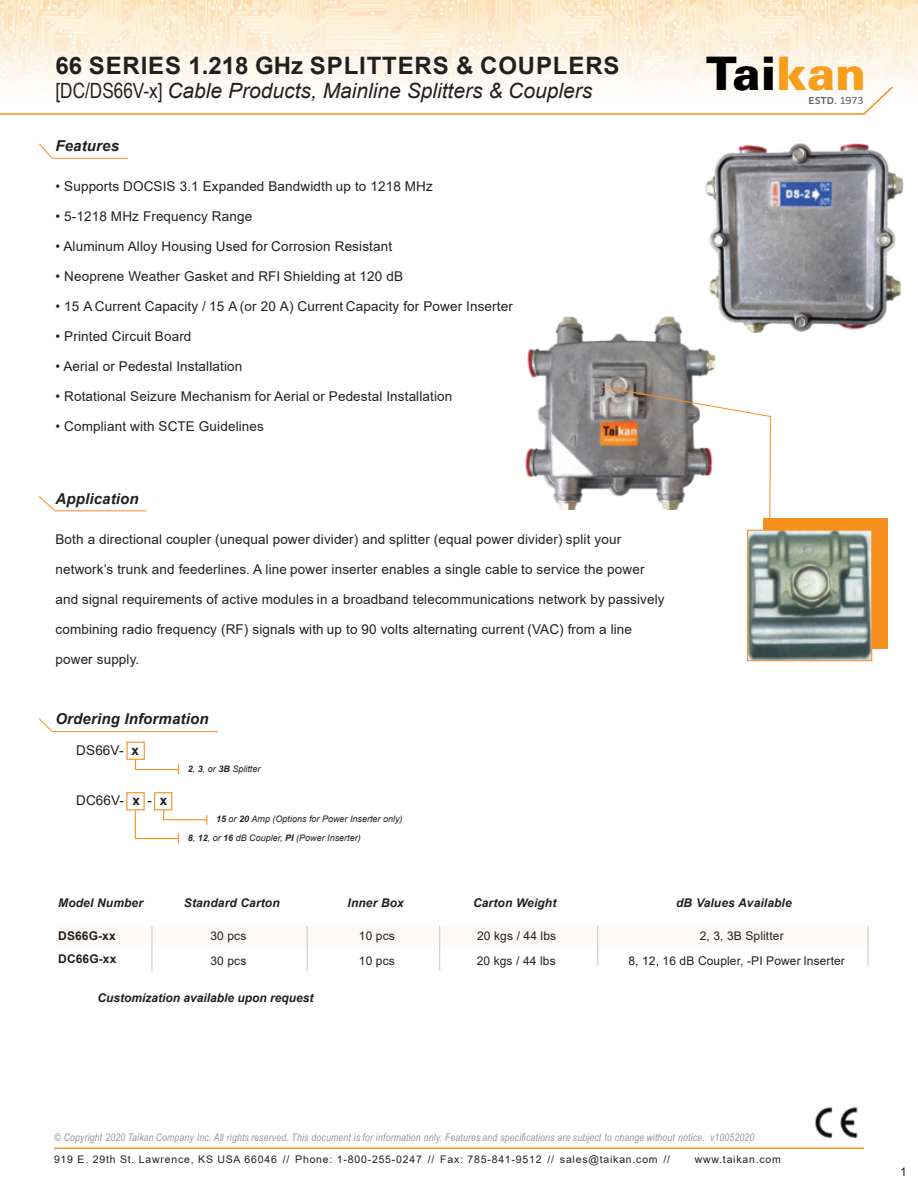
<style>
.page{position:relative;width:918px;height:1188px;background:#fff}
.page>*{position:absolute;margin:0;border:0;box-sizing:border-box;transform-origin:0 0}
.t1{font:900 46.2px "Univers";color:#000}
.t2{font:700 24px "Arial";letter-spacing:.035em;color:#231f20}
.t3{font:italic 21px "Arial";color:#231f20}
.t4{font:italic 700 15px "Arial";letter-spacing:.01em;color:#231f20}
.t5{font:13.5px "Arial";letter-spacing:.01em;color:#231f20}
.t6{font:italic 700 12px "Arial";letter-spacing:.01em;color:#231f20}
.t7{font:12px "Arial";letter-spacing:.01em;color:#231f20}
.t8{font:700 12px "Arial";letter-spacing:.01em;color:#231f20}
.t9{font:italic 10.5px "Arial Narrow";letter-spacing:.02em;color:#939598}
.t10{font:10.5px "Arial";letter-spacing:.075em;color:#231f20}
.t11{font:700 10.05px "Motiva Sans";color:#666874}
.t12{font:italic 9px "Arial";color:#231f20}
.s1{font-family:"Arial Narrow";font-style:normal}
.s2{font-weight:700}
.s3{color:#f99d1c}
.s4{font-weight:400}
</style>
<div class="page">
<img style="left:525px;top:316px;width:191px;height:194px">
<hr style="left:54px;top:1148px;width:810px;height:1px;background:#f78f1e">
<img style="left:0;top:0;width:918px;height:87px">
<svg style="left:0;top:85px;width:895px;height:30px"></svg>
<img style="left:815px;top:1107px;width:43px;height:31px">
<svg style="left:39px;top:143px;width:89px;height:16px"></svg>
<svg style="left:134px;top:760px;width:45px;height:14px"></svg>
<div style="left:126px;top:742px;width:19px;height:18px;border:1px solid #f78f1e"></div>
<svg style="left:39px;top:718px;width:179px;height:14px"></svg>
<div style="left:126px;top:792px;width:19px;height:18px;border:1px solid #f78f1e"></div>
<div style="left:154px;top:792px;width:18px;height:18px;border:1px solid #f78f1e"></div>
<svg style="left:134px;top:808px;width:73px;height:35px"></svg>
<svg style="left:39px;top:496px;width:108px;height:16px"></svg>
<div style="left:763px;top:518px;width:124px;height:131px;background:#f78f1e"></div>
<svg style="left:601px;top:386px;width:170px;height:132px"></svg>
<img style="left:749px;top:532px;width:121px;height:127px">
<div style="left:747px;top:530px;width:125px;height:131px;border:1px solid #f78f1e"></div>
<div style="left:56px;top:926px;width:812px;height:18px;background:#fff9f4"></div>
<hr style="left:152px;top:926px;width:1px;height:45px;background:#c6c8ca">
<hr style="left:597px;top:926px;width:1px;height:40px;background:#c6c8ca">
<hr style="left:868px;top:926px;width:1px;height:40px;background:#c6c8ca">
<hr style="left:307px;top:926px;width:1px;height:45px;background:#c6c8ca">
<hr style="left:439px;top:926px;width:1px;height:45px;background:#c6c8ca">
<img style="left:697px;top:143px;width:207px;height:189px">
<img style="left:769px;top:181px;width:11px;height:25px">
<h2 class="t2" style="left:56px;top:56px;width:566px">66 SERIES 1.218 GHz SPLITTERS &amp; COUPLERS</h2>
<h3 class="t3" style="left:56px;top:82px;width:538px"><span class="s1">[DC/DS66V-x]</span> Cable Products, Mainline Splitters &amp; Couplers</h3>
<p class="t4" style="left:56px;top:140px;width:65px">Features</p>
<p class="t5" style="left:56px;top:181px;width:379px">• Supports DOCSIS 3.1 Expanded Bandwidth up to 1218 MHz</p>
<p class="t5" style="left:56px;top:211px;width:198px">• 5-1218 MHz Frequency Range</p>
<p class="t5" style="left:56px;top:241px;width:338px">• Aluminum Alloy Housing Used for Corrosion Resistant</p>
<p class="t5" style="left:56px;top:271px;width:349px">• Neoprene Weather Gasket and RFI Shielding at 120 dB</p>
<p class="t5" style="left:56px;top:301px;width:459px">• 15 A Current Capacity / 15 A (or 20 A) Current Capacity for Power Inserter</p>
<p class="t5" style="left:56px;top:331px;width:137px">• Printed Circuit Board</p>
<p class="t5" style="left:56px;top:361px;width:188px">• Aerial or Pedestal Installation</p>
<p class="t5" style="left:56px;top:391px;width:398px">• Rotational Seizure Mechanism for Aerial or Pedestal Installation</p>
<p class="t5" style="left:56px;top:421px;width:210px">• Compliant with SCTE Guidelines</p>
<p class="t4" style="left:56px;top:493px;width:85px">Application</p>
<p class="t5" style="left:56px;top:534px;width:567px">Both a directional coupler (unequal power divider) and splitter (equal power divider) split your</p>
<p class="t5" style="left:56px;top:564px;width:591px">network’s trunk and feederlines. A line power inserter enables a single cable to service the power</p>
<p class="t5" style="left:56px;top:594px;width:611px">and signal requirements of active modules in a broadband telecommunications network by passively</p>
<p class="t5" style="left:56px;top:624px;width:578px">combining radio frequency (RF) signals with up to 90 volts alternating current (VAC) from a line</p>
<p class="t5" style="left:56px;top:654px;width:85px">power supply.</p>
<p class="t4" style="left:56px;top:713px;width:155px">Ordering Information</p>
<p class="t5" style="left:76px;top:745px;width:64px">DS66V- <span class="s2">x</span></p>
<p class="t5" style="left:76px;top:795px;width:93px">DC66V- <span class="s2">x</span> - <span class="s2">x</span></p>
<p class="t12" style="left:188px;top:766px;width:74px"><span class="s2">2</span>, <span class="s2">3</span>, or <span class="s2">3B</span> Splitter</p>
<p class="t12" style="left:216px;top:815px;width:188px"><span class="s2">15</span> or <span class="s2">20</span> Amp (Options for Power Inserter only)</p>
<p class="t12" style="left:188px;top:835px;width:175px"><span class="s2">8</span>, <span class="s2">12</span>, or <span class="s2">16</span> dB Coupler, <span class="s2">PI</span> (Power Inserter)</p>
<h1 class="t1" style="left:706px;top:57px;width:162px">Tai<span class="s3">kan</span></h1>
<p class="t11" style="left:808px;top:96px;width:57px">ESTD. <span class="s4">1973</span></p>
<p class="t6" style="left:58px;top:898px;width:86px">Model Number</p>
<p class="t6" style="left:184px;top:898px;width:97px">Standard Carton</p>
<p class="t6" style="left:348px;top:898px;width:58px">Inner Box</p>
<p class="t6" style="left:473px;top:898px;width:85px">Carton Weight</p>
<p class="t6" style="left:676px;top:898px;width:117px">dB Values Available</p>
<p class="t8" style="left:58px;top:931px;width:59px">DS66G-xx</p>
<p class="t7" style="left:210px;top:931px;width:37px">30 pcs</p>
<p class="t7" style="left:359px;top:931px;width:37px">10 pcs</p>
<p class="t7" style="left:477px;top:931px;width:81px">20 kgs / 44 lbs</p>
<p class="t7" style="left:700px;top:931px;width:85px">2, 3, 3B Splitter</p>
<p class="t8" style="left:58px;top:954px;width:60px">DC66G-xx</p>
<p class="t7" style="left:210px;top:956px;width:37px">30 pcs</p>
<p class="t7" style="left:359px;top:956px;width:37px">10 pcs</p>
<p class="t7" style="left:477px;top:956px;width:81px">20 kgs / 44 lbs</p>
<p class="t7" style="left:628px;top:956px;width:218px">8, 12, 16 dB Coupler, -PI Power Inserter</p>
<p class="t6" style="left:97px;top:993px;width:218px">Customization available upon request</p>
<p class="t9" style="left:54px;top:1134px;width:702px">© Copyright 2020 Taikan Company Inc. All rights reserved. This document is for information only. Features and specifications are subject to change without notice. v10052020</p>
<p class="t10" style="left:54px;top:1155px;width:618px">919 E. 29th St. Lawrence, KS USA 66046 // Phone: 1-800-255-0247 // Fax: 785-841-9512 // sales@taikan.com //</p>
<p class="t10" style="left:695px;top:1155px;width:88px">www.taikan.com</p>
<p class="t7" style="left:900px;top:1167px;width:8px">1</p>
</div>
